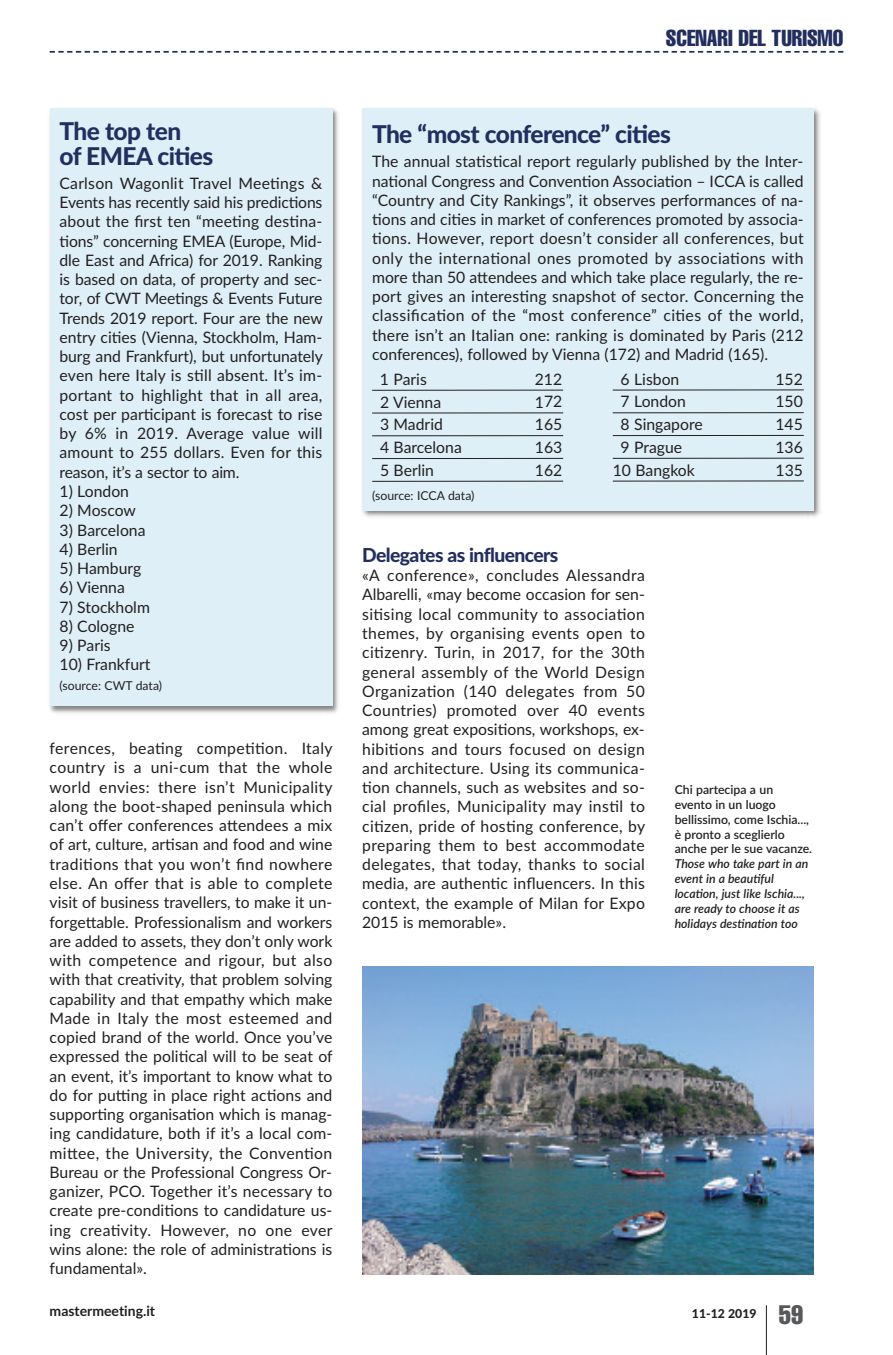
<style>
.page{position:relative;width:893px;height:1355px;background:#fff}
.page>*{position:absolute;margin:0;border:0;box-sizing:border-box;transform-origin:0 0}
.t1{font:800 24.5px/24.5px "Lato";letter-spacing:-.025em;color:#222e5f}
.t2{font:extra-condensed 22.75px "Helvetica";color:#222e5f}
.t3{font:800 19.25px "Lato";color:#222e5f}
.t4{font:15.75px/19.2px "Lato";color:#231f20;text-align:justify}
.t5{font:700 14px "Lato";color:#231f20}
.t6{font:italic 600 12.25px/14.9px "Lato";color:#231f20}
.t7{font:600 12.25px/14.9px "Lato";color:#231f20}
.t8{font:12.25px "Lato";color:#231f20}
.t9{font:800 12.25px "Lato";color:#231f20}
.s1{font-family:"Helvetica";font-weight:400;font-stretch:extra-condensed;font-size:26.25px;color:#57585a}
</style>
<div class="page">
<hr style="left:766px;top:1305px;width:1px;height:49px;background:#231f20">
<svg style="left:50px;top:51px;width:793px;height:2px"></svg>
<img style="left:362px;top:108px;width:459px;height:409px">
<div style="left:362px;top:108px;width:452px;height:403px;background:#deeff7"></div>
<img style="left:49px;top:108px;width:290px;height:605px">
<div style="left:50px;top:108px;width:282px;height:598px;background:#deeff7"></div>
<hr style="left:372px;top:389px;width:191px;height:2px;background:#231f20">
<hr style="left:372px;top:412px;width:191px;height:1px;background:#231f20">
<hr style="left:372px;top:435px;width:191px;height:1px;background:#231f20">
<hr style="left:372px;top:458px;width:191px;height:1px;background:#231f20">
<hr style="left:372px;top:480px;width:191px;height:2px;background:#231f20">
<hr style="left:613px;top:389px;width:191px;height:1px;background:#231f20">
<hr style="left:613px;top:412px;width:191px;height:1px;background:#231f20">
<hr style="left:613px;top:435px;width:191px;height:1px;background:#231f20">
<hr style="left:613px;top:457px;width:191px;height:2px;background:#231f20">
<hr style="left:613px;top:480px;width:191px;height:1px;background:#231f20">
<img style="left:362px;top:966px;width:452px;height:308px">
<h2 class="t2" style="left:666px;top:30px;width:179px">SCENARI DEL TURISMO</h2>
<h1 class="t1" style="left:60px;top:119px;width:155px">the top ten<br>of emea cities</h1>
<p class="t4" style="left:60px;top:174px;width:265px">Carlson Wagonlit Travel Meetings &amp; Events has recently said his predictions about the first ten “meeting destina&shy;tions” concerning EMEA (Europe, Mid&shy;dle East and Africa) for 2019. Ranking is based on data, of property and sec&shy;tor, of CWT Meetings &amp; Events Future Trends 2019 report. Four are the new entry cities (Vienna, Stockholm, Ham&shy;burg and Frankfurt), but unfortunately even here Italy is still absent. It’s im&shy;portant to highlight that in all area, cost per participant is forecast to rise by 6% in 2019. Average value will amount to 255 dollars. Even for this reason, it’s a sector to aim.</p>
<p class="t4" style="left:60px;top:482px;width:71px">1) London</p>
<p class="t4" style="left:60px;top:501px;width:78px">2) Moscow</p>
<p class="t4" style="left:60px;top:520px;width:88px">3) Barcelona</p>
<p class="t4" style="left:60px;top:539px;width:60px">4) Berlin</p>
<p class="t4" style="left:60px;top:559px;width:83px">5) Hamburg</p>
<p class="t4" style="left:60px;top:578px;width:67px">6) Vienna</p>
<p class="t4" style="left:60px;top:597px;width:92px">7) Stockholm</p>
<p class="t4" style="left:60px;top:616px;width:76px">8) Cologne</p>
<p class="t4" style="left:60px;top:636px;width:53px">9) Paris</p>
<p class="t4" style="left:60px;top:655px;width:93px">10) Frankfurt</p>
<p class="t8" style="left:60px;top:678px;width:104px">(source: CWT data)</p>
<p class="t4" style="left:50px;top:739px;width:285px">ferences, beating competition. Italy country is a uni-cum that the whole world envies: there isn’t Municipality along the boot-shaped peninsula which can’t offer conferences attendees a mix of art, culture, artisan and food and wine traditions that you won’t find nowhere else. An offer that is able to complete visit of business travellers, to make it un&shy;forgettable. Professionalism and workers are added to assets, they don’t only work with competence and rigour, but also with that creativity, that problem solving capability and that empathy which make Made in Italy the most esteemed and copied brand of the world. Once you’ve expressed the political will to be seat of an event, it’s important to know what to do for putting in place right actions and supporting organisation which is manag&shy;ing candidature, both if it’s a local com&shy;mittee, the University, the Convention Bureau or the Professional Congress Or&shy;ganizer, PCO. Together it’s necessary to create pre-conditions to candidature us&shy;ing creativity. However, no one ever wins alone: the role of administrations is fundamental».</p>
<h1 class="t1" style="left:372px;top:122px;width:300px">the “most conference” cities</h1>
<p class="t4" style="left:372px;top:152px;width:433px">The annual statistical report regularly published by the Inter&shy;national Congress and Convention Association – ICCA is called “Country and City Rankings”, it observes performances of na&shy;tions and cities in market of conferences promoted by associa&shy;tions. However, report doesn’t consider all conferences, but only the international ones promoted by associations with more than 50 attendees and which take place regularly, the re&shy;port gives an interesting snapshot of sector. Concerning the classification of the “most conference” cities of the world, there isn’t an Italian one: ranking is dominated by Paris (212 conferences), followed by Vienna (172) and Madrid (165).</p>
<p class="t4" style="left:380px;top:370px;width:48px">1 Paris</p>
<p class="t4" style="left:535px;top:369px;width:29px">212</p>
<p class="t4" style="left:380px;top:392px;width:63px">2 Vienna</p>
<p class="t4" style="left:535px;top:392px;width:29px">172</p>
<p class="t4" style="left:380px;top:415px;width:64px">3 Madrid</p>
<p class="t4" style="left:535px;top:415px;width:29px">165</p>
<p class="t4" style="left:380px;top:438px;width:83px">4 Barcelona</p>
<p class="t4" style="left:535px;top:438px;width:29px">163</p>
<p class="t4" style="left:380px;top:461px;width:55px">5 Berlin</p>
<p class="t4" style="left:535px;top:460px;width:29px">162</p>
<p class="t8" style="left:372px;top:488px;width:104px">(source: ICCA data)</p>
<p class="t4" style="left:621px;top:369px;width:60px">6 Lisbon</p>
<p class="t4" style="left:775px;top:369px;width:29px">152</p>
<p class="t4" style="left:621px;top:392px;width:67px">7 London</p>
<p class="t4" style="left:775px;top:392px;width:29px">150</p>
<p class="t4" style="left:621px;top:415px;width:84px">8 Singapore</p>
<p class="t4" style="left:775px;top:415px;width:29px">145</p>
<p class="t4" style="left:621px;top:438px;width:63px">9 Prague</p>
<p class="t4" style="left:775px;top:437px;width:29px">136</p>
<p class="t4" style="left:613px;top:460px;width:84px">10 Bangkok</p>
<p class="t4" style="left:775px;top:460px;width:29px">135</p>
<p class="t3" style="left:362px;top:544px;width:198px">delegates as influencers</p>
<p class="t4" style="left:362px;top:566px;width:285px">«A conference», concludes Alessandra Albarelli, «may become occasion for sen&shy;sitising local community to association themes, by organising events open to citizenry. Turin, in 2017, for the 30th general assembly of the World Design Organization (140 delegates from 50<br>Countries) promoted over 40 events among great expositions, workshops, ex&shy;hibitions and tours focused on design and architecture. Using its communica&shy;tion channels, such as websites and so&shy;cial profiles, Municipality may instil to citizen, pride of hosting conference, by preparing them to best accommodate delegates, that today, thanks to social media, are authentic influencers. In this context, the example of Milan for Expo 2015 is memorable».</p>
<p class="t7" style="left:675px;top:782px;width:139px">Chi partecipa a un evento in un luogo bellissimo, come Ischia..., è pronto a sceglierlo anche per le sue vacanze.</p>
<p class="t6" style="left:675px;top:856px;width:135px">Those who take part in an event in a beautiful location, just like Ischia..., are ready to choose it as holidays destination too</p>
<p class="t5" style="left:50px;top:1302px;width:107px">mastermeeting.it</p>
<p class="t9" style="left:692px;top:1306px;width:113px">11-12 2019 <span class="s1">59</span></p>
</div>
